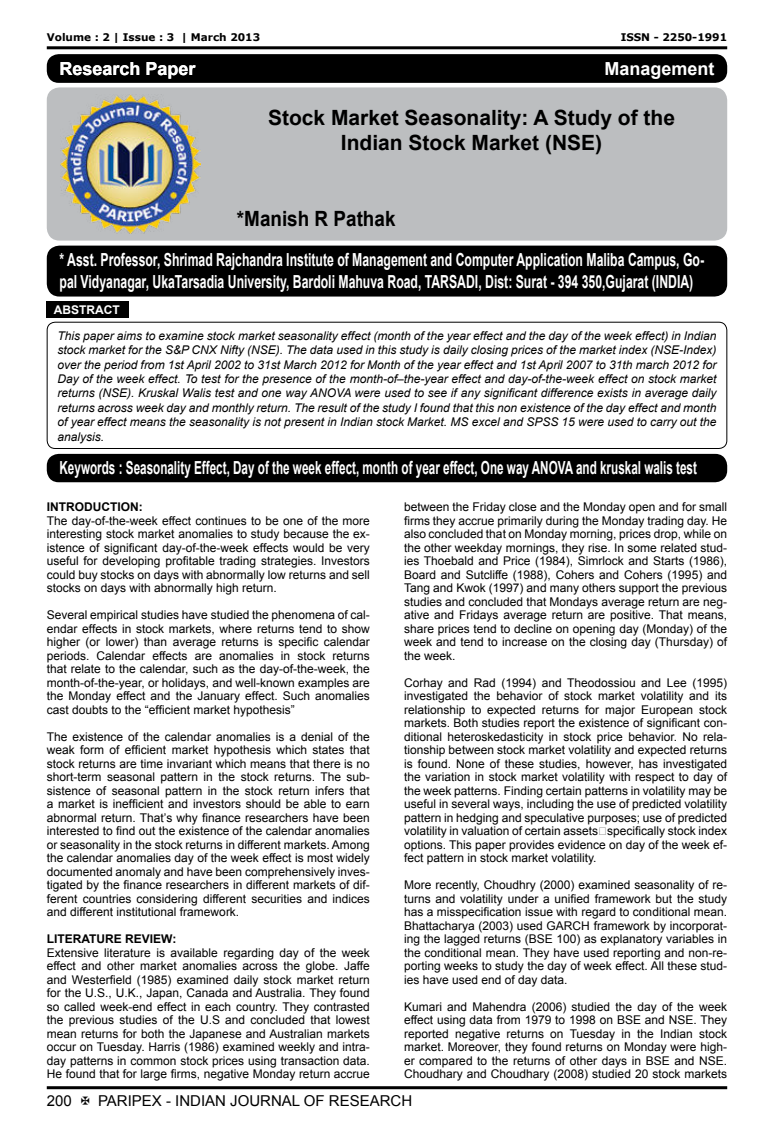
<style>
.page{position:relative;width:774px;height:1136px;background:#fff}
.page>*{position:absolute;margin:0;border:0;box-sizing:border-box;transform-origin:0 0}
.t1{font:700 21px/25.2px "Arial";color:#000;text-align:center}
.t2{font:700 21px "Arial";color:#000;scale:.9 1}
.t3{font:700 18px/21.6px "Arial";color:#fff;scale:.68 1}
.t4{font:700 18px "Arial";color:#fff;scale:.65 1}
.t5{font:700 18px "Arial";color:#fff}
.t6{font:15px "Arial";color:#000}
.t7{font:12px/13.5px "Arial";color:#000;text-align:justify}
.t8{font:italic 12px/14.4px "Arial";color:#000;text-align:justify}
.t9{font:700 12px "Arial";color:#000}
.t10{font:700 12px "Arial";color:#fff}
.t11{font:700 10.5px "Verdana";color:#000}
</style>
<div class="page">
<hr style="left:47px;top:46px;width:680px;height:3px;background:#000">
<hr style="left:47px;top:1086px;width:680px;height:3px;background:#000">
<div style="left:47px;top:322px;width:680px;height:127px;border:1px solid #000;border-radius:8px"></div>
<div style="left:47px;top:301px;width:82px;height:17px;background:#000"></div>
<div style="left:47px;top:87px;width:680px;height:153px;background:#bcbec0;border-radius:13px"></div>
<div style="left:47px;top:54px;width:680px;height:29px;background:#000;border-radius:12px"></div>
<img style="left:61px;top:94px;width:139px;height:140px">
<div style="left:47px;top:245px;width:680px;height:51px;background:#000;border-radius:13px"></div>
<div style="left:47px;top:454px;width:680px;height:28px;background:#000;border-radius:12px"></div>
<p class="t11" style="left:47px;top:33px;width:215px">Volume : 2 | Issue : 3 | March 2013</p>
<p class="t11" style="left:621px;top:33px;width:108px">ISSN - 2250-1991</p>
<h2 class="t5" style="left:60px;top:61px;width:138px">Research Paper</h2>
<h2 class="t5" style="left:604px;top:62px;width:112px">Management</h2>
<h1 class="t1" style="left:268px;top:107px;width:408px">Stock Market Seasonality: A Study of the<br>Indian Stock Market (NSE)</h1>
<h1 class="t2" style="left:237px;top:210px;width:178px">*Manish R Pathak</h1>
<h2 class="t3" style="left:60px;top:250px;width:949px">* Asst. Professor, Shrimad Rajchandra Institute of Management and Computer Application Maliba Campus, Go&shy;pal Vidyanagar, UkaTarsadia University, Bardoli Mahuva Road, TARSADI, Dist: Surat - 394 350,Gujarat (INDIA)</h2>
<p class="t10" style="left:54px;top:305px;width:67px">ABSTRACT</p>
<p class="t8" style="left:57px;top:329px;width:661px">This paper aims to examine stock market seasonality effect (month of the year effect and the day of the week effect) in Indian stock market for the S&amp;P CNX Nifty (NSE). The data used in this study is daily closing prices of the market index (NSE-Index) over the period from 1st April 2002 to 31st March 2012 for Month of the year effect and 1st April 2007 to 31th march 2012 for Day of the week effect. To test for the presence of the month-of–the-year effect and day-of-the-week effect on stock market returns (NSE). Kruskal Walis test and one way ANOVA were used to see if any significant difference exists in average daily returns across week day and monthly return. The result of the study I found that this non existence of the day effect and month of year effect means the seasonality is not present in Indian stock Market. MS excel and SPSS 15 were used to carry out the analysis.</p>
<h2 class="t4" style="left:60px;top:461px;width:982px">Keywords : Seasonality Effect, Day of the week effect, month of year effect, One way ANOVA and kruskal walis test</h2>
<p class="t9" style="left:47px;top:502px;width:97px">INTRODUCTION:</p>
<p class="t7" style="left:47px;top:514px;width:325px">The day-of-the-week effect continues to be one of the more interesting stock market anomalies to study because the ex&shy;istence of significant day-of-the-week effects would be very useful for developing profitable trading strategies. Investors could buy stocks on days with abnormally low returns and sell stocks on days with abnormally high return.</p>
<p class="t7" style="left:47px;top:608px;width:325px">Several empirical studies have studied the phenomena of cal&shy;endar effects in stock markets, where returns tend to show higher (or lower) than average returns is specific calendar periods. Calendar effects are anomalies in stock returns that relate to the calendar, such as the day-of-the-week, the month-of-the-year, or holidays, and well-known examples are the Monday effect and the January effect. Such anomalies cast doubts to the “efficient market hypothesis”</p>
<p class="t7" style="left:47px;top:730px;width:325px">The existence of the calendar anomalies is a denial of the weak form of efficient market hypothesis which states that stock returns are time invariant which means that there is no short-term seasonal pattern in the stock returns. The sub&shy;sistence of seasonal pattern in the stock return infers that a market is inefficient and investors should be able to earn abnormal return. That’s why finance researchers have been interested to find out the existence of the calendar anomalies or seasonality in the stock returns in different markets. Among the calendar anomalies day of the week effect is most widely documented anomaly and have been comprehensively inves&shy;tigated by the finance researchers in different markets of dif&shy;ferent countries considering different securities and indices and different institutional framework.</p>
<p class="t9" style="left:47px;top:934px;width:131px">LITERATURE REVIEW:</p>
<p class="t7" style="left:47px;top:945px;width:325px">Extensive literature is available regarding day of the week effect and other market anomalies across the globe. Jaffe and Westerfield (1985) examined daily stock market return for the U.S., U.K., Japan, Canada and Australia. They found so called week-end effect in each country. They contrasted the previous studies of the U.S and concluded that lowest mean returns for both the Japanese and Australian markets occur on Tuesday. Harris (1986) examined weekly and intra&shy;day patterns in common stock prices using transaction data.<br>He found that for large firms, negative Monday return accrue</p>
<p class="t7" style="left:404px;top:500px;width:325px">between the Friday close and the Monday open and for small firms they accrue primarily during the Monday trading day. He also concluded that on Monday morning, prices drop, while on the other weekday mornings, they rise. In some related stud&shy;ies Thoebald and Price (1984), Simrlock and Starts (1986), Board and Sutcliffe (1988), Cohers and Cohers (1995) and Tang and Kwok (1997) and many others support the previous studies and concluded that Mondays average return are neg&shy;ative and Fridays average return are positive. That means, share prices tend to decline on opening day (Monday) of the week and tend to increase on the closing day (Thursday) of the week.</p>
<p class="t7" style="left:404px;top:675px;width:325px">Corhay and Rad (1994) and Theodossiou and Lee (1995) investigated the behavior of stock market volatility and its relationship to expected returns for major European stock markets. Both studies report the existence of significant con&shy;ditional heteroskedasticity in stock price behavior. No rela&shy;tionship between stock market volatility and expected returns is found. None of these studies, however, has investigated the variation in stock market volatility with respect to day of the week patterns. Finding certain patterns in volatility may be useful in several ways, including the use of predicted volatility pattern in hedging and speculative purposes; use of predicted volatility in valuation of certain assets฀specifically stock index options. This paper provides evidence on day of the week ef&shy;fect pattern in stock market volatility.</p>
<p class="t7" style="left:404px;top:879px;width:325px">More recently, Choudhry (2000) examined seasonality of re&shy;turns and volatility under a unified framework but the study has a misspecification issue with regard to conditional mean.<br>Bhattacharya (2003) used GARCH framework by incorporat&shy;ing the lagged returns (BSE 100) as explanatory variables in the conditional mean. They have used reporting and non-re&shy;porting weeks to study the day of week effect. All these stud&shy;ies have used end of day data.</p>
<p class="t7" style="left:404px;top:999px;width:325px">Kumari and Mahendra (2006) studied the day of the week effect using data from 1979 to 1998 on BSE and NSE. They reported negative returns on Tuesday in the Indian stock market. Moreover, they found returns on Monday were high&shy;er compared to the returns of other days in BSE and NSE.<br>Choudhary and Choudhary (2008) studied 20 stock markets</p>
<p class="t6" style="left:47px;top:1094px;width:27px">200</p>
<p class="t6" style="left:98px;top:1094px;width:316px">PARIPEX - INDIAN JOURNAL OF RESEARCH</p>
</div>
